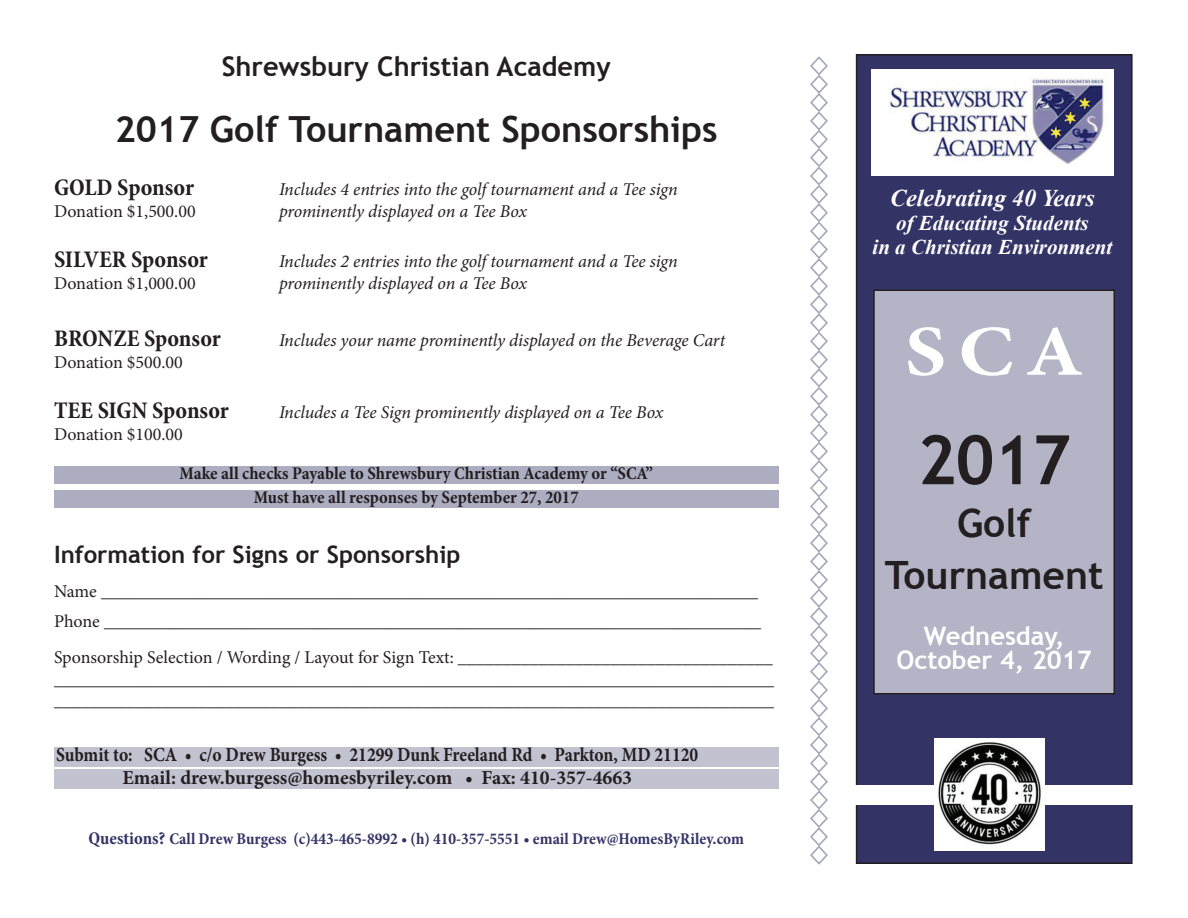
<style>
.page{position:relative;width:1188px;height:918px;background:#fff}
.page>*{position:absolute;margin:0;border:0;box-sizing:border-box;transform-origin:0 0}
.t1{font:700 71.55px "Minion Pro";color:#fff;scale:1.14 1}
.t2{font:700 67.95px "Trebuchet MS";color:#231f20}
.t3{font:700 39px "Trebuchet MS";color:#231f20}
.t4{font:700 36px "Trebuchet MS";color:#231f20}
.t5{font:700 27px "Trebuchet MS";color:#231f20}
.t6{font:700 25.5px "Trebuchet MS";color:#fff}
.t7{font:700 condensed 24px "Minion Pro";letter-spacing:-.005em;color:#231f20}
.t8{font:700 24px "Trebuchet MS";color:#231f20}
.t9{font:italic 700 24px "Times New Roman";color:#fff}
.t10{font:italic 700 21px "Times New Roman";color:#fff}
.t11{font:700 19.95px "Minion Pro";color:#231f20;scale:.88 1}
.t12{font:700 19.95px "Minion Pro";color:#231f20}
.t13{font:18px/21.6px "Minion Pro";letter-spacing:-.005em;color:#231f20;text-align:justify}
.t14{font:italic 18px "Minion Pro";letter-spacing:-.01em;color:#231f20}
.t15{font:700 condensed 18px "Minion Pro";color:#231f20}
.t16{font:700 condensed 16.5px "Minion Pro";color:#336}
.s1{font-size:18px}
</style>
<div class="page">
<div style="left:54px;top:466px;width:724px;height:18px;background:#adadc2"></div>
<div style="left:54px;top:490px;width:724px;height:18px;background:#adadc2"></div>
<div style="left:54px;top:747px;width:724px;height:20px;background:#c2c2d1"></div>
<div style="left:54px;top:769px;width:724px;height:20px;background:#c2c2d1"></div>
<svg style="left:810px;top:56px;width:18px;height:809px"></svg>
<div style="left:857px;top:55px;width:275px;height:808px;background:#336"></div>
<div style="left:856px;top:54px;width:277px;height:810px;border:2px solid #231f20"></div>
<div style="left:828px;top:785px;width:323px;height:20px;background:#fff"></div>
<img style="left:872px;top:69px;width:242px;height:107px">
<div style="left:874px;top:290px;width:240px;height:404px;background:#b4b4c6"></div>
<div style="left:873px;top:290px;width:242px;height:404px;border:2px solid #231f20"></div>
<img style="left:935px;top:738px;width:110px;height:113px">
<p class="t5" style="left:222px;top:50px;width:390px">Shrewsbury Christian Academy</p>
<p class="t4" style="left:115px;top:107px;width:605px">2017 Golf Tournament Sponsorships</p>
<p class="t7" style="left:54px;top:171px;width:142px">GOLD Sponsor</p>
<p class="t14" style="left:279px;top:177px;width:400px">Includes 4 entries into the golf tournament and a Tee sign</p>
<p class="t13" style="left:54px;top:200px;width:143px">Donation $1,500.00</p>
<p class="t14" style="left:279px;top:199px;width:250px">prominently displayed on a Tee Box</p>
<p class="t7" style="left:54px;top:243px;width:156px">SILVER Sponsor</p>
<p class="t14" style="left:279px;top:249px;width:400px">Includes 2 entries into the golf tournament and a Tee sign</p>
<p class="t13" style="left:54px;top:272px;width:143px">Donation $1,000.00</p>
<p class="t14" style="left:279px;top:271px;width:250px">prominently displayed on a Tee Box</p>
<p class="t7" style="left:54px;top:322px;width:168px">BRONZE Sponsor</p>
<p class="t14" style="left:279px;top:328px;width:448px">Includes your name prominently displayed on the Beverage Cart</p>
<p class="t13" style="left:54px;top:351px;width:130px">Donation $500.00</p>
<p class="t7" style="left:54px;top:394px;width:177px">TEE SIGN Sponsor</p>
<p class="t14" style="left:279px;top:400px;width:386px">Includes a Tee Sign prominently displayed on a Tee Box</p>
<p class="t13" style="left:54px;top:423px;width:130px">Donation $100.00</p>
<p class="t15" style="left:179px;top:461px;width:475px">Make all checks Payable to Shrewsbury Christian Academy or “SCA”</p>
<p class="t15" style="left:254px;top:485px;width:327px">Must have all responses by September 27, 2017</p>
<p class="t8" style="left:54px;top:540px;width:408px">Information for Signs or Sponsorship</p>
<p class="t13" style="left:54px;top:580px;width:706px">Name _________________________________________________________________________</p>
<p class="t13" style="left:54px;top:610px;width:709px">Phone _________________________________________________________________________</p>
<p class="t13" style="left:54px;top:647px;width:721px">Sponsorship Selection / Wording / Layout for Sign Text: ___________________________________ ________________________________________________________________________________ ________________________________________________________________________________</p>
<p class="t11" style="left:56px;top:741px;width:731px">Submit to: SCA • c/o Drew Burgess • 21299 Dunk Freeland Rd • Parkton, MD 21120</p>
<p class="t12" style="left:122px;top:763px;width:511px">Email: drew.burgess@homesbyriley.com • Fax: 410-357-4663</p>
<p class="t16" style="left:88px;top:827px;width:657px"><span class="s1">Questions?</span> Call Drew Burgess (c)443-465-8992 • (h) 410-357-5551 • email Drew@HomesByRiley.com</p>
<p class="t9" style="left:890px;top:181px;width:206px">Celebrating 40 Years</p>
<p class="t10" style="left:896px;top:208px;width:194px">of Educating Students</p>
<p class="t10" style="left:873px;top:232px;width:241px">in a Christian Environment</p>
<p class="t1" style="left:905px;top:301px;width:158px">SCA</p>
<p class="t2" style="left:918px;top:418px;width:155px">2017</p>
<p class="t3" style="left:957px;top:498px;width:76px">Golf</p>
<p class="t3" style="left:885px;top:551px;width:220px">Tournament</p>
<p class="t6" style="left:924px;top:620px;width:142px">Wednesday,</p>
<p class="t6" style="left:896px;top:644px;width:197px">October 4, 2017</p>
</div>
